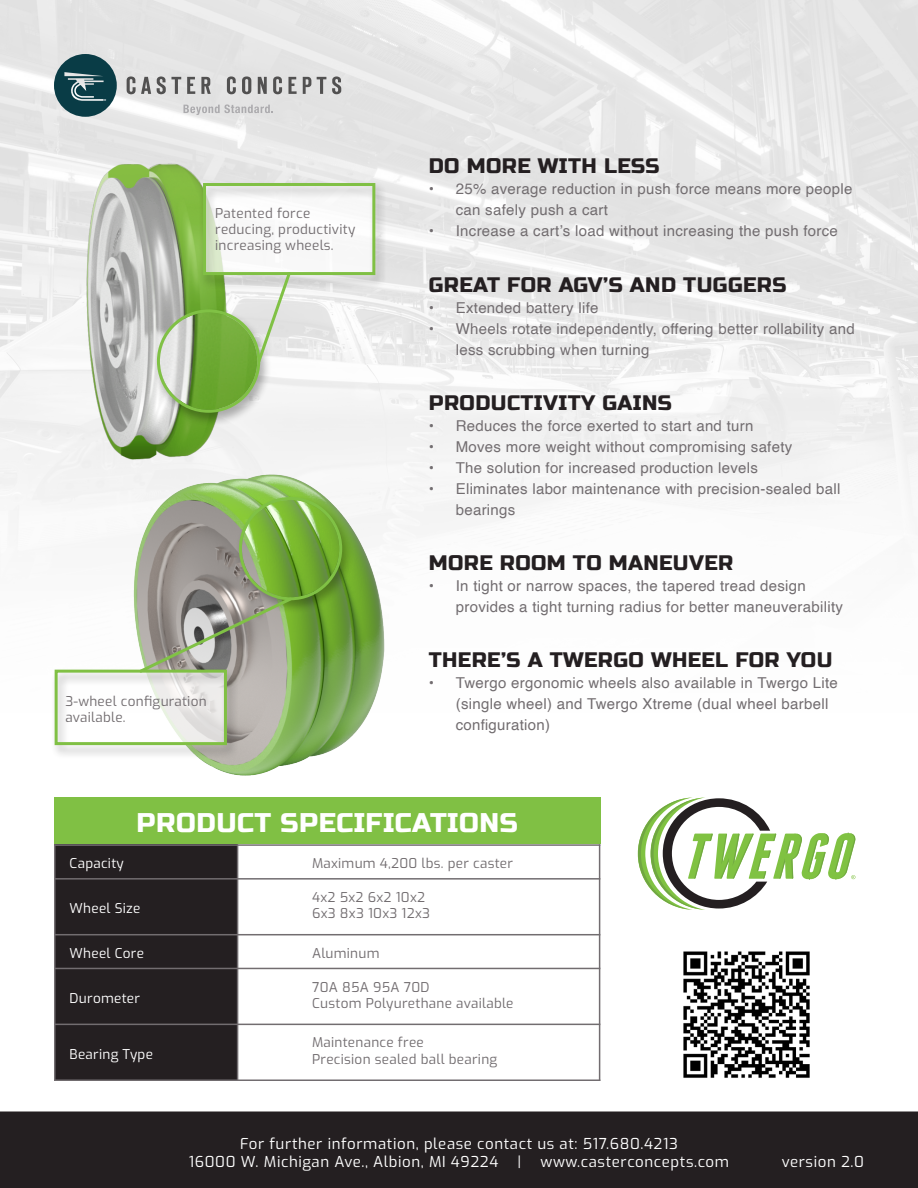
<style>
.page{position:relative;width:918px;height:1188px;background:#fff}
.page>*{position:absolute;margin:0;border:0;box-sizing:border-box;transform-origin:0 0}
.t1{font:27px "Russo One";letter-spacing:.02em;color:#fff}
.t2{font:21px "Russo One";letter-spacing:.02em;color:#241f21}
.t3{font:15px/21px "Helvetica";letter-spacing:.02em;color:#726d70}
.t4{font:15px/18px "Exo";letter-spacing:.04em;color:#fff}
.t5{font:13.5px/16.2px "Exo";letter-spacing:.02em;color:#726d70}
.t6{font:13.5px "Exo";letter-spacing:.02em;color:#fff}
</style>
<div class="page">
<div style="left:0;top:1112px;width:918px;height:76px;background:#241f21"></div>
<div style="left:0;top:0;width:918px;height:1112px;background:linear-gradient(to bottom,#e6e6e6,#fff)"></div>
<img style="left:72px;top:462px;width:317px;height:326px">
<div style="left:54px;top:844px;width:184px;height:237px;background:#241f21"></div>
<hr style="left:54px;top:878px;width:546px;height:2px;background:#726d70">
<hr style="left:54px;top:934px;width:546px;height:1px;background:#726d70">
<hr style="left:54px;top:968px;width:546px;height:1px;background:#726d70">
<hr style="left:54px;top:1024px;width:546px;height:1px;background:#726d70">
<hr style="left:54px;top:844px;width:546px;height:2px;background:#726d70">
<hr style="left:54px;top:1079px;width:546px;height:2px;background:#726d70">
<hr style="left:54px;top:844px;width:1px;height:237px;background:#726d70">
<hr style="left:237px;top:844px;width:1px;height:237px;background:#726d70">
<hr style="left:599px;top:844px;width:1px;height:237px;background:#726d70">
<div style="left:54px;top:797px;width:546px;height:47px;background:#80c044"></div>
<div style="left:234px;top:495px;width:120px;height:119px;background:#000;opacity:.3"></div>
<img style="left:242px;top:500px;width:97px;height:97px;border-radius:49px">
<div style="left:239px;top:497px;width:103px;height:103px;border:3px solid #80c145;border-radius:50%"></div>
<div style="left:50px;top:667px;width:189px;height:92px;background:#000;opacity:.3"></div>
<svg style="left:53px;top:595px;width:242px;height:152px"></svg>
<img style="left:72px;top:154px;width:170px;height:308px">
<div style="left:198px;top:181px;width:189px;height:108px;background:#000;opacity:.3"></div>
<div style="left:152px;top:307px;width:120px;height:120px;background:#000;opacity:.3"></div>
<img style="left:160px;top:312px;width:97px;height:98px;border-radius:49px">
<div style="left:157px;top:309px;width:103px;height:104px;border:3px solid #80c145;border-radius:50%"></div>
<svg style="left:202px;top:182px;width:175px;height:183px"></svg>
<svg style="left:127px;top:76px;width:24px;height:18px"></svg>
<svg style="left:157px;top:76px;width:24px;height:18px"></svg>
<svg style="left:187px;top:77px;width:8px;height:17px"></svg>
<svg style="left:201px;top:77px;width:10px;height:17px"></svg>
<svg style="left:227px;top:76px;width:9px;height:18px"></svg>
<svg style="left:242px;top:76px;width:9px;height:18px"></svg>
<svg style="left:258px;top:77px;width:9px;height:17px"></svg>
<svg style="left:273px;top:76px;width:9px;height:18px"></svg>
<svg style="left:288px;top:77px;width:9px;height:17px"></svg>
<svg style="left:303px;top:77px;width:8px;height:17px"></svg>
<svg style="left:317px;top:77px;width:9px;height:17px"></svg>
<svg style="left:332px;top:76px;width:9px;height:18px"></svg>
<svg style="left:184px;top:104px;width:89px;height:11px"></svg>
<svg style="left:54px;top:54px;width:63px;height:63px;background:#4d7177"></svg>
<img style="left:681px;top:949px;width:132px;height:132px">
<svg style="left:638px;top:797px;width:217px;height:113px"></svg>
<p class="t5" style="left:215px;top:204px;width:142px">Patented force reducing, productivity increasing wheels.</p>
<p class="t5" style="left:65px;top:692px;width:143px">3-wheel configuration available.</p>
<h2 class="t2" style="left:429px;top:154px;width:232px">DO MORE WITH LESS</h2>
<p class="t3" style="left:456px;top:179px;width:398px;text-indent:-27px">• 25% average reduction in push force means more people can safely push a cart</p>
<p class="t3" style="left:429px;top:221px;width:411px">• Increase a cart’s load without increasing the push force</p>
<h2 class="t2" style="left:429px;top:272px;width:359px">GREAT FOR AGV’S AND TUGGERS</h2>
<p class="t3" style="left:429px;top:297px;width:171px">• Extended battery life</p>
<p class="t3" style="left:456px;top:318px;width:401px;text-indent:-27px">• Wheels rotate independently, offering better rollability and less scrubbing when turning</p>
<h2 class="t2" style="left:429px;top:391px;width:245px">PRODUCTIVITY GAINS</h2>
<p class="t3" style="left:429px;top:416px;width:326px">• Reduces the force exerted to start and turn</p>
<p class="t3" style="left:429px;top:437px;width:365px">• Moves more weight without compromising safety</p>
<p class="t3" style="left:429px;top:458px;width:331px">• The solution for increased production levels</p>
<p class="t3" style="left:456px;top:479px;width:386px;text-indent:-27px">• Eliminates labor maintenance with precision-sealed ball bearings</p>
<h2 class="t2" style="left:429px;top:551px;width:306px">MORE ROOM TO MANEUVER</h2>
<p class="t3" style="left:456px;top:576px;width:389px;text-indent:-27px">• In tight or narrow spaces, the tapered tread design provides a tight turning radius for better maneuverability</p>
<h2 class="t2" style="left:429px;top:648px;width:405px">THERE’S A TWERGO WHEEL FOR YOU</h2>
<p class="t3" style="left:456px;top:673px;width:384px;text-indent:-27px">• Twergo ergonomic wheels also available in Twergo Lite (single wheel) and Twergo Xtreme (dual wheel barbell configuration)</p>
<h1 class="t1" style="left:137px;top:807px;width:383px">PRODUCT SPECIFICATIONS</h1>
<p class="t6" style="left:70px;top:854px;width:56px">Capacity</p>
<p class="t6" style="left:70px;top:898px;width:72px">Wheel Size</p>
<p class="t6" style="left:70px;top:943px;width:76px">Wheel Core</p>
<p class="t6" style="left:70px;top:988px;width:72px">Durometer</p>
<p class="t6" style="left:70px;top:1044px;width:85px">Bearing Type</p>
<p class="t5" style="left:312px;top:855px;width:202px">Maximum 4,200 lbs. per caster</p>
<p class="t5" style="left:312px;top:888px;width:119px">4x2 5x2 6x2 10x2<br>6x3 8x3 10x3 12x3</p>
<p class="t5" style="left:312px;top:944px;width:69px">Aluminum</p>
<p class="t5" style="left:312px;top:978px;width:203px">70A 85A 95A 70D<br>Custom Polyurethane available</p>
<p class="t5" style="left:312px;top:1034px;width:187px">Maintenance free<br>Precision sealed ball bearing</p>
<p class="t4" style="left:189px;top:1134px;width:490px;text-indent:51px">For further information, please contact us at: 517.680.4213<br>16000 W. Michigan Ave., Albion, MI 49224</p>
<p class="t4" style="left:518px;top:1152px;width:5px">|</p>
<p class="t4" style="left:541px;top:1152px;width:190px">www.casterconcepts.com</p>
<p class="t4" style="left:782px;top:1152px;width:84px">version 2.0</p>
</div>
